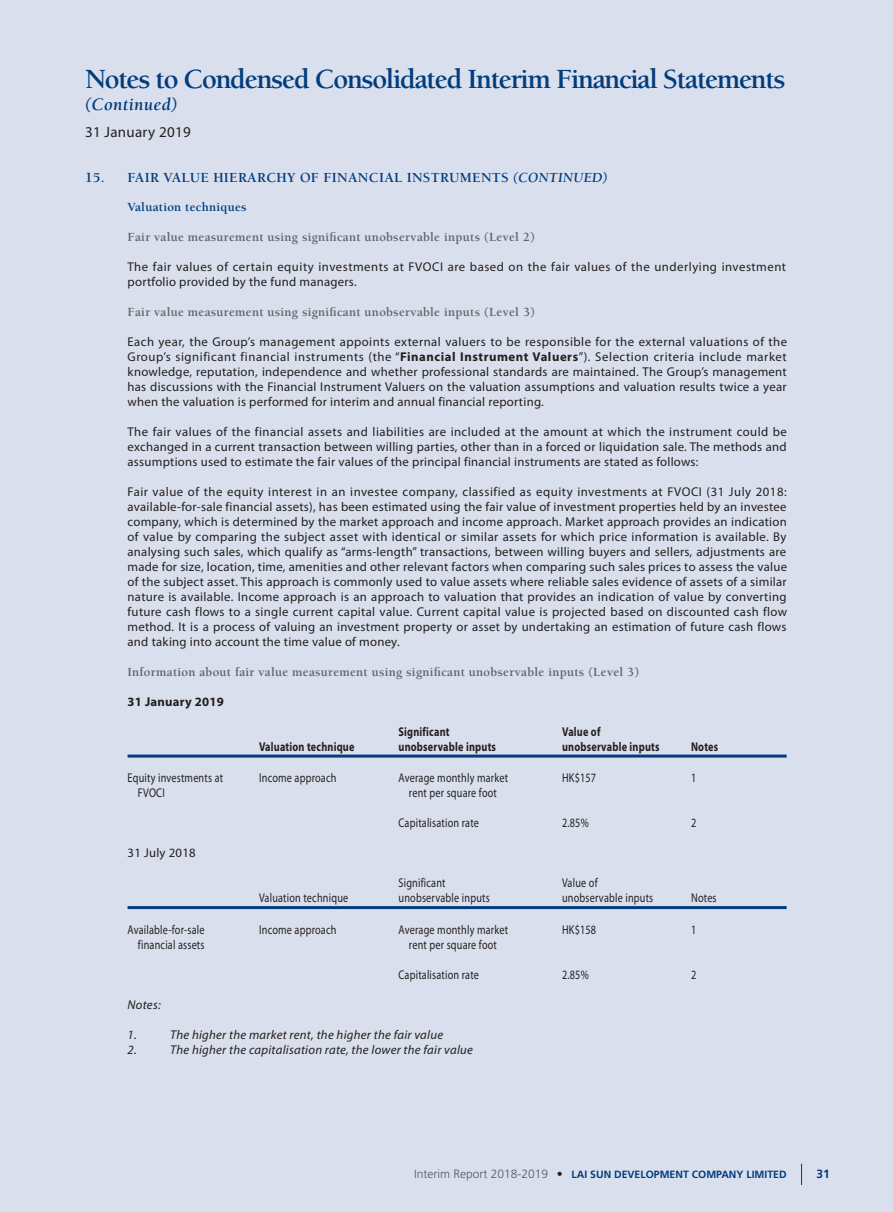
<style>
.page{position:relative;width:893px;height:1212px;background:#dadfed}
.page>*{position:absolute;margin:0;border:0;box-sizing:border-box;transform-origin:0 0}
.t1{font:700 28.5px "Berkeley Std";letter-spacing:-.045em;color:#013d7d}
.t2{font:italic 700 18px "Berkeley Std";letter-spacing:.02em;color:#013d7d}
.t3{font:15px "Myriad Pro";letter-spacing:.02em;color:#231f20}
.Notes_subhead_1{font:700 14.25px "Berkeley Std";letter-spacing:.02em;color:#013d7d}
.Notes{font:12.75px/15px "Myriad Pro";letter-spacing:.02em;color:#231f20;text-align:justify}
.Notes-2{font:12.75px "Myriad Pro";letter-spacing:.02em;color:#231f20;scale:.8 1}
.Notes_subhead_3{font:700 12.75px "Berkeley Std";letter-spacing:.02em;color:#636366}
.Notes-3{font:12.75px/15px "Myriad Pro";letter-spacing:.04em;color:#231f20}
.Notes-4{font:italic 12.75px "Myriad Pro";letter-spacing:.02em;color:#231f20}
.Notes-5{font:700 12.75px "Myriad Pro";letter-spacing:.02em;color:#231f20;scale:.8 1}
.Notes_subhead_2{font:700 12.75px "Berkeley Std";letter-spacing:.02em;color:#013d7d}
.Notes-6{font:700 12.75px "Myriad Pro";letter-spacing:.02em;color:#231f20}
.t4{font:700 12px "Frutiger LT Std";color:#013d7d}
.t5{font:700 10.5px "Frutiger LT Std";color:#013d7d}
.s1{font-style:italic}
.s2{font-weight:700}
.s3{font-weight:300;font-size:12px;color:#57585a}
.s4{font-size:12px;color:#231f20}
</style>
<div class="page">
<svg style="left:801px;top:1164px;width:1px;height:21px"></svg>
<hr style="left:128px;top:754px;width:659px;height:3px;background:#013d7d">
<hr style="left:128px;top:906px;width:659px;height:3px;background:#013d7d">
<h1 class="t1" style="left:85px;top:64px;width:702px">Notes to Condensed Consolidated Interim Financial Statements</h1>
<h2 class="t2" style="left:85px;top:95px;width:94px">(Continued)</h2>
<p class="t3" style="left:85px;top:123px;width:107px">31 January 2019</p>
<p class="Notes_subhead_1" style="left:85px;top:170px;width:524px">15. FAIR VALUE HIERARCHY OF FINANCIAL INSTRUMENTS <span class="s1">(CONTINUED)</span></p>
<p class="Notes_subhead_2" style="left:128px;top:200px;width:121px">Valuation techniques</p>
<p class="Notes_subhead_3" style="left:128px;top:230px;width:409px">Fair value measurement using significant unobservable inputs (Level 2)</p>
<p class="Notes-3" style="left:128px;top:259px;width:660px">The fair values of certain equity investments at FVOCI are based on the fair values of the underlying investment portfolio provided by the fund managers.</p>
<p class="Notes_subhead_3" style="left:128px;top:305px;width:409px">Fair value measurement using significant unobservable inputs (Level 3)</p>
<p class="Notes" style="left:128px;top:334px;width:661px">Each year, the Group’s management appoints external valuers to be responsible for the external valuations of the Group’s significant financial instruments (the “<span class="s2">Financial Instrument Valuers</span>”). Selection criteria include market knowledge, reputation, independence and whether professional standards are maintained. The Group’s management has discussions with the Financial Instrument Valuers on the valuation assumptions and valuation results twice a year when the valuation is performed for interim and annual financial reporting.</p>
<p class="Notes" style="left:128px;top:424px;width:661px">The fair values of the financial assets and liabilities are included at the amount at which the instrument could be exchanged in a current transaction between willing parties, other than in a forced or liquidation sale. The methods and assumptions used to estimate the fair values of the principal financial instruments are stated as follows:</p>
<p class="Notes" style="left:128px;top:484px;width:661px">Fair value of the equity interest in an investee company, classified as equity investments at FVOCI (31 July 2018: available-for-sale financial assets), has been estimated using the fair value of investment properties held by an investee company, which is determined by the market approach and income approach. Market approach provides an indication of value by comparing the subject asset with identical or similar assets for which price information is available. By analysing such sales, which qualify as “arms-length” transactions, between willing buyers and sellers, adjustments are made for size, location, time, amenities and other relevant factors when comparing such sales prices to assess the value of the subject asset. This approach is commonly used to value assets where reliable sales evidence of assets of a similar nature is available. Income approach is an approach to valuation that provides an indication of value by converting future cash flows to a single current capital value. Current capital value is projected based on discounted cash flow method. It is a process of valuing an investment property or asset by undertaking an estimation of future cash flows and taking into account the time value of money.</p>
<p class="Notes_subhead_3" style="left:128px;top:665px;width:513px">Information about fair value measurement using significant unobservable inputs (Level 3)</p>
<p class="Notes-6" style="left:128px;top:693px;width:98px">31 January 2019</p>
<p class="Notes-5" style="left:399px;top:723px;width:65px">Significant</p>
<p class="Notes-5" style="left:562px;top:723px;width:50px">Value of</p>
<p class="Notes-5" style="left:259px;top:738px;width:121px">Valuation technique</p>
<p class="Notes-5" style="left:399px;top:738px;width:123px">unobservable inputs</p>
<p class="Notes-5" style="left:562px;top:738px;width:123px">unobservable inputs</p>
<p class="Notes-5" style="left:691px;top:738px;width:36px">Notes</p>
<p class="Notes-2" style="left:128px;top:770px;width:121px">Equity investments at</p>
<p class="Notes-2" style="left:259px;top:770px;width:98px">Income approach</p>
<p class="Notes-2" style="left:399px;top:770px;width:139px">Average monthly market</p>
<p class="Notes-2" style="left:562px;top:770px;width:44px">HK$157</p>
<p class="Notes-2" style="left:691px;top:770px;width:8px">1</p>
<p class="Notes-2" style="left:138px;top:785px;width:35px">FVOCI</p>
<p class="Notes-2" style="left:409px;top:785px;width:112px">rent per square foot</p>
<p class="Notes-2" style="left:399px;top:815px;width:102px">Capitalisation rate</p>
<p class="Notes-2" style="left:562px;top:815px;width:35px">2.85%</p>
<p class="Notes-2" style="left:691px;top:815px;width:8px">2</p>
<p class="Notes" style="left:128px;top:845px;width:70px">31 July 2018</p>
<p class="Notes-2" style="left:399px;top:875px;width:60px">Significant</p>
<p class="Notes-2" style="left:562px;top:875px;width:46px">Value of</p>
<p class="Notes-2" style="left:259px;top:890px;width:113px">Valuation technique</p>
<p class="Notes-2" style="left:399px;top:890px;width:116px">unobservable inputs</p>
<p class="Notes-2" style="left:562px;top:890px;width:116px">unobservable inputs</p>
<p class="Notes-2" style="left:691px;top:890px;width:33px">Notes</p>
<p class="Notes-2" style="left:128px;top:922px;width:98px">Available-for-sale</p>
<p class="Notes-2" style="left:259px;top:922px;width:98px">Income approach</p>
<p class="Notes-2" style="left:399px;top:922px;width:139px">Average monthly market</p>
<p class="Notes-2" style="left:562px;top:922px;width:44px">HK$158</p>
<p class="Notes-2" style="left:691px;top:922px;width:8px">1</p>
<p class="Notes-2" style="left:138px;top:937px;width:85px">financial assets</p>
<p class="Notes-2" style="left:409px;top:937px;width:112px">rent per square foot</p>
<p class="Notes-2" style="left:399px;top:967px;width:102px">Capitalisation rate</p>
<p class="Notes-2" style="left:562px;top:967px;width:35px">2.85%</p>
<p class="Notes-2" style="left:691px;top:967px;width:8px">2</p>
<p class="Notes-4" style="left:128px;top:997px;width:35px">Notes:</p>
<p class="Notes-4" style="left:128px;top:1027px;width:11px">1.</p>
<p class="Notes-4" style="left:170px;top:1027px;width:275px">The higher the market rent, the higher the fair value</p>
<p class="Notes-4" style="left:128px;top:1042px;width:11px">2.</p>
<p class="Notes-4" style="left:170px;top:1042px;width:304px">The higher the capitalisation rate, the lower the fair value</p>
<p class="t5" style="left:414px;top:1168px;width:374px"><span class="s3">Interim Report 2018-2019</span> <span class="s4">•</span> LAI SUN DEVELOPMENT COMPANY LIMITED</p>
<p class="t4" style="left:816px;top:1167px;width:15px">31</p>
</div>
